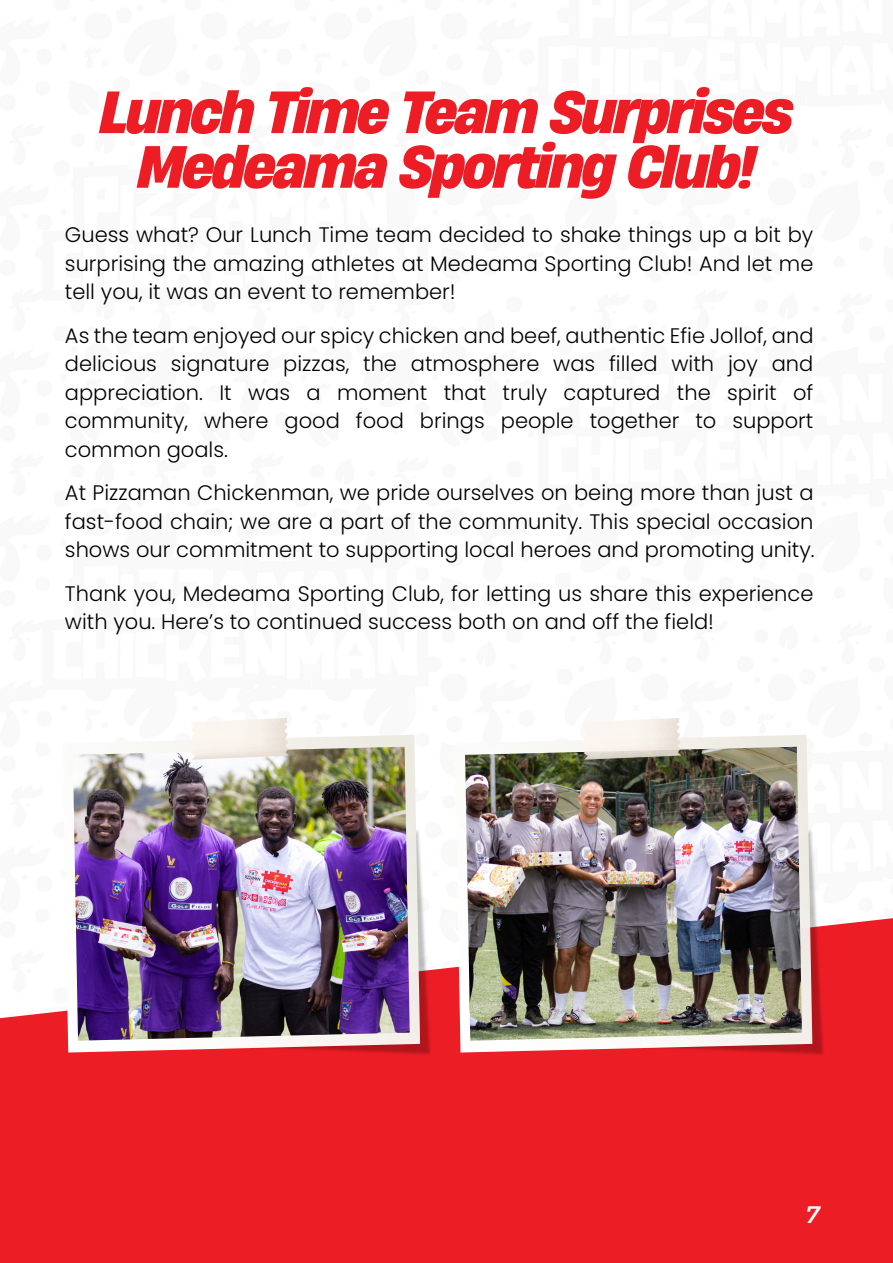
<style>
.page{position:relative;width:893px;height:1263px;background:#fff}
.page>*{position:absolute;margin:0;border:0;box-sizing:border-box;transform-origin:0 0}
.t1{font:italic 700 55.95px/54.6px "Heading Now 66";letter-spacing:-.05em;color:#ed1d25;text-align:center}
.t2{font:italic 22.5px "Heading Now 74";color:#fff}
.t3{font:300 21px/28.5px "Poppins";color:#000;text-align:justify}
</style>
<div class="page">
<div style="left:0;top:918px;width:893px;height:345px;background:#ed1d25"></div>
<img style="left:570px;top:839px;width:306px;height:268px">
<svg style="left:484px;top:735px;width:328px;height:317px"></svg>
<img style="left:178px;top:855px;width:306px;height:252px">
<svg style="left:63px;top:735px;width:357px;height:317px"></svg>
<img style="left:465px;top:747px;width:337px;height:294px">
<svg style="left:583px;top:718px;width:98px;height:42px"></svg>
<img style="left:73px;top:747px;width:337px;height:294px">
<svg style="left:190px;top:718px;width:99px;height:42px"></svg>
<h1 class="t1" style="left:99px;top:83px;width:696px">Lunch Time Team Surprises<br>Medeama Sporting Club!</h1>
<p class="t3" style="left:65px;top:221px;width:750px">Guess what? Our Lunch Time team decided to shake things up a bit by surprising the amazing athletes at Medeama Sporting Club! And let me tell you, it was an event to remember!</p>
<p class="t3" style="left:65px;top:321px;width:750px">As the team enjoyed our spicy chicken and beef, authentic Efie Jollof, and delicious signature pizzas, the atmosphere was filled with joy and appreciation. It was a moment that truly captured the spirit of community, where good food brings people together to support common goals.</p>
<p class="t3" style="left:65px;top:479px;width:751px">At Pizzaman Chickenman, we pride ourselves on being more than just a fast-food chain; we are a part of the community. This special occasion shows our commitment to supporting local heroes and promoting unity.</p>
<p class="t3" style="left:65px;top:579px;width:750px">Thank you, Medeama Sporting Club, for letting us share this experience with you. Here’s to continued success both on and off the field!</p>
<p class="t2" style="left:805px;top:1198px;width:15px">7</p>
</div>
